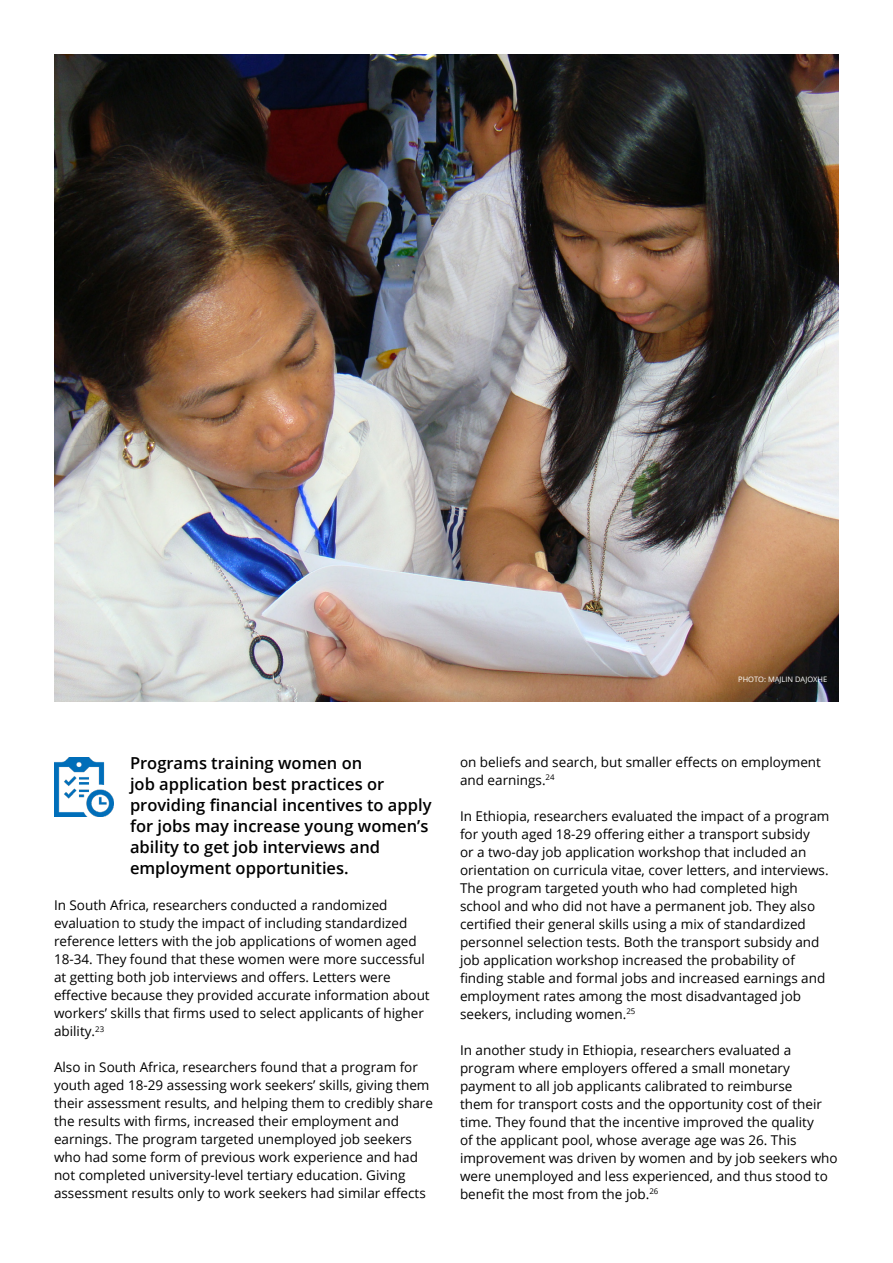
<style>
.page{position:relative;width:893px;height:1263px;background:#fff}
.page>*{position:absolute;margin:0;border:0;box-sizing:border-box;transform-origin:0 0}
.t1{font:600 16.5px/21px "Open Sans";color:#000}
.t2{font:13.5px/18px "Open Sans";color:#000}
.t3{font:7.5px "Open Sans";color:#fff}
</style>
<div class="page">
<img style="left:55px;top:758px;width:58px;height:58px">
<img style="left:54px;top:54px;width:785px;height:647px">
<p class="t3" style="left:738px;top:674px;width:91px">PHOTO: MAJLIN DAJOXHE</p>
<p class="t1" style="left:130px;top:752px;width:303px">Programs training women on<br>job application best practices or providing financial incentives to apply for jobs may increase young women’s ability to get job interviews and employment opportunities.</p>
<p class="t2" style="left:54px;top:896px;width:377px">In South Africa, researchers conducted a randomized evaluation to study the impact of including standardized reference letters with the job applications of women aged 18-34. They found that these women were more successful at getting both job interviews and offers. Letters were effective because they provided accurate information about workers’ skills that firms used to select applicants of higher ability.<sup>23</sup></p>
<p class="t2" style="left:54px;top:1058px;width:380px">Also in South Africa, researchers found that a program for youth aged 18-29 assessing work seekers’ skills, giving them their assessment results, and helping them to credibly share the results with firms, increased their employment and earnings. The program targeted unemployed job seekers who had some form of previous work experience and had not completed university-level tertiary education. Giving assessment results only to work seekers had similar effects</p>
<p class="t2" style="left:460px;top:752px;width:362px">on beliefs and search, but smaller effects on employment and earnings.<sup>24</sup></p>
<p class="t2" style="left:460px;top:806px;width:371px">In Ethiopia, researchers evaluated the impact of a program for youth aged 18-29 offering either a transport subsidy<br>or a two-day job application workshop that included an orientation on curricula vitae, cover letters, and interviews.<br>The program targeted youth who had completed high school and who did not have a permanent job. They also certified their general skills using a mix of standardized personnel selection tests. Both the transport subsidy and job application workshop increased the probability of finding stable and formal jobs and increased earnings and employment rates among the most disadvantaged job seekers, including women.<sup>25</sup></p>
<p class="t2" style="left:460px;top:1040px;width:379px">In another study in Ethiopia, researchers evaluated a program where employers offered a small monetary payment to all job applicants calibrated to reimburse<br>them for transport costs and the opportunity cost of their time. They found that the incentive improved the quality<br>of the applicant pool, whose average age was 26. This improvement was driven by women and by job seekers who were unemployed and less experienced, and thus stood to benefit the most from the job.<sup>26</sup></p>
</div>
